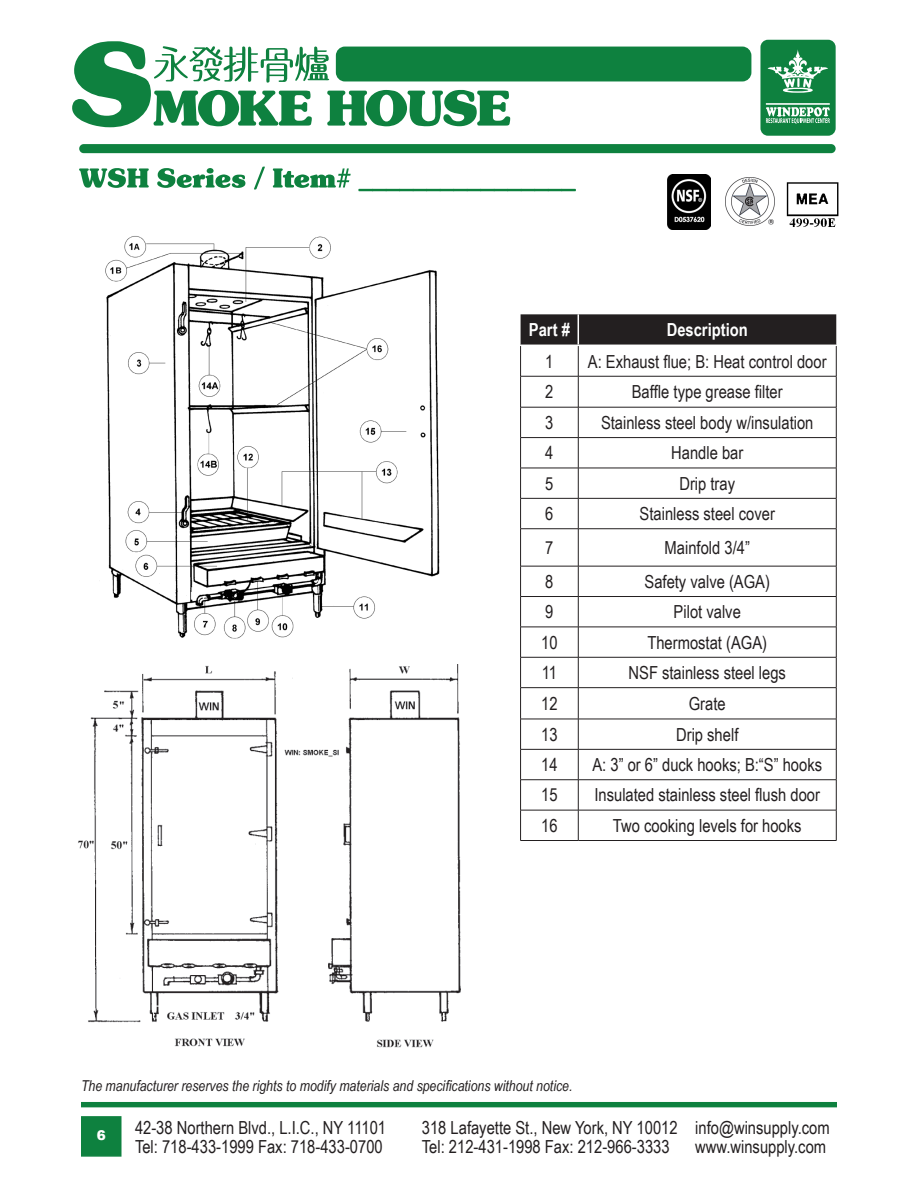
<style>
.page{position:relative;width:918px;height:1188px;background:#fff}
.page>*{position:absolute;margin:0;border:0;box-sizing:border-box;transform-origin:0 0}
.table-body{font:18px "Arial Narrow";color:#231f20}
._02_GUTS_2_0_Body_Te{font:18px "Arial Narrow";color:#231f20}
.table-head{font:700 18px "Arial Narrow";color:#fff}
._04_GUTS_4_1_Captain{font:italic 15px "Arial Narrow";color:#231f20}
.t1{font:900 13.5px "Arial";color:#fff}
</style>
<div class="page">
<div style="left:81px;top:1116px;width:41px;height:41px;background:#0e813f;border:2px solid #0e813f"></div>
<div style="left:81px;top:1102px;width:756px;height:5px;background:#0e813f"></div>
<img style="left:78px;top:665px;width:383px;height:383px">
<img style="left:105px;top:236px;width:335px;height:403px">
<svg style="left:521px;top:314px;width:315px;height:31px;background:#292526"></svg>
<svg style="left:521px;top:346px;width:315px;height:494px"></svg>
<hr style="left:578px;top:314px;width:1px;height:31px;background:#fff">
<hr style="left:520px;top:346px;width:1px;height:30px;background:#231f20">
<hr style="left:578px;top:346px;width:1px;height:30px;background:#231f20">
<hr style="left:836px;top:346px;width:1px;height:30px;background:#231f20">
<hr style="left:520px;top:376px;width:58px;height:1px;background:#231f20">
<hr style="left:520px;top:376px;width:1px;height:31px;background:#231f20">
<hr style="left:578px;top:376px;width:258px;height:1px;background:#231f20">
<hr style="left:578px;top:376px;width:1px;height:31px;background:#231f20">
<hr style="left:836px;top:376px;width:1px;height:31px;background:#231f20">
<hr style="left:520px;top:407px;width:58px;height:1px;background:#231f20">
<hr style="left:520px;top:407px;width:1px;height:30px;background:#231f20">
<hr style="left:578px;top:407px;width:258px;height:1px;background:#231f20">
<hr style="left:578px;top:407px;width:1px;height:30px;background:#231f20">
<hr style="left:836px;top:407px;width:1px;height:30px;background:#231f20">
<hr style="left:520px;top:437px;width:58px;height:1px;background:#231f20">
<hr style="left:520px;top:438px;width:1px;height:30px;background:#231f20">
<hr style="left:578px;top:437px;width:258px;height:1px;background:#231f20">
<hr style="left:578px;top:438px;width:1px;height:30px;background:#231f20">
<hr style="left:836px;top:438px;width:1px;height:30px;background:#231f20">
<hr style="left:520px;top:468px;width:58px;height:1px;background:#231f20">
<hr style="left:520px;top:468px;width:1px;height:30px;background:#231f20">
<hr style="left:578px;top:468px;width:258px;height:1px;background:#231f20">
<hr style="left:578px;top:468px;width:1px;height:30px;background:#231f20">
<hr style="left:836px;top:468px;width:1px;height:30px;background:#231f20">
<hr style="left:520px;top:498px;width:58px;height:1px;background:#231f20">
<hr style="left:520px;top:499px;width:1px;height:30px;background:#231f20">
<hr style="left:578px;top:498px;width:258px;height:1px;background:#231f20">
<hr style="left:578px;top:499px;width:1px;height:30px;background:#231f20">
<hr style="left:836px;top:499px;width:1px;height:30px;background:#231f20">
<hr style="left:520px;top:528px;width:58px;height:1px;background:#231f20">
<hr style="left:520px;top:529px;width:1px;height:37px;background:#231f20">
<hr style="left:578px;top:528px;width:258px;height:1px;background:#231f20">
<hr style="left:578px;top:529px;width:1px;height:37px;background:#231f20">
<hr style="left:836px;top:529px;width:1px;height:37px;background:#231f20">
<hr style="left:520px;top:566px;width:58px;height:1px;background:#231f20">
<hr style="left:520px;top:566px;width:1px;height:30px;background:#231f20">
<hr style="left:578px;top:566px;width:258px;height:1px;background:#231f20">
<hr style="left:578px;top:566px;width:1px;height:30px;background:#231f20">
<hr style="left:836px;top:566px;width:1px;height:30px;background:#231f20">
<hr style="left:520px;top:596px;width:58px;height:1px;background:#231f20">
<hr style="left:520px;top:597px;width:1px;height:30px;background:#231f20">
<hr style="left:578px;top:596px;width:258px;height:1px;background:#231f20">
<hr style="left:578px;top:597px;width:1px;height:30px;background:#231f20">
<hr style="left:836px;top:597px;width:1px;height:30px;background:#231f20">
<hr style="left:520px;top:627px;width:58px;height:1px;background:#231f20">
<hr style="left:520px;top:627px;width:1px;height:30px;background:#231f20">
<hr style="left:578px;top:627px;width:258px;height:1px;background:#231f20">
<hr style="left:578px;top:627px;width:1px;height:30px;background:#231f20">
<hr style="left:836px;top:627px;width:1px;height:30px;background:#231f20">
<hr style="left:520px;top:657px;width:58px;height:1px;background:#231f20">
<hr style="left:520px;top:657px;width:1px;height:30px;background:#231f20">
<hr style="left:578px;top:657px;width:258px;height:1px;background:#231f20">
<hr style="left:578px;top:657px;width:1px;height:30px;background:#231f20">
<hr style="left:836px;top:657px;width:1px;height:30px;background:#231f20">
<hr style="left:520px;top:687px;width:58px;height:1px;background:#231f20">
<hr style="left:520px;top:688px;width:1px;height:31px;background:#231f20">
<hr style="left:578px;top:687px;width:258px;height:1px;background:#231f20">
<hr style="left:578px;top:688px;width:1px;height:31px;background:#231f20">
<hr style="left:836px;top:688px;width:1px;height:31px;background:#231f20">
<hr style="left:520px;top:719px;width:58px;height:1px;background:#231f20">
<hr style="left:520px;top:719px;width:1px;height:30px;background:#231f20">
<hr style="left:578px;top:719px;width:258px;height:1px;background:#231f20">
<hr style="left:578px;top:719px;width:1px;height:30px;background:#231f20">
<hr style="left:836px;top:719px;width:1px;height:30px;background:#231f20">
<hr style="left:520px;top:749px;width:58px;height:1px;background:#231f20">
<hr style="left:520px;top:750px;width:1px;height:30px;background:#231f20">
<hr style="left:578px;top:749px;width:258px;height:1px;background:#231f20">
<hr style="left:578px;top:750px;width:1px;height:30px;background:#231f20">
<hr style="left:836px;top:750px;width:1px;height:30px;background:#231f20">
<hr style="left:520px;top:779px;width:58px;height:1px;background:#231f20">
<hr style="left:520px;top:780px;width:1px;height:30px;background:#231f20">
<hr style="left:578px;top:779px;width:258px;height:1px;background:#231f20">
<hr style="left:578px;top:780px;width:1px;height:30px;background:#231f20">
<hr style="left:836px;top:780px;width:1px;height:30px;background:#231f20">
<hr style="left:520px;top:810px;width:58px;height:1px;background:#231f20">
<hr style="left:520px;top:810px;width:1px;height:30px;background:#231f20">
<hr style="left:578px;top:810px;width:258px;height:1px;background:#231f20">
<hr style="left:578px;top:810px;width:1px;height:30px;background:#231f20">
<hr style="left:836px;top:810px;width:1px;height:30px;background:#231f20">
<hr style="left:520px;top:840px;width:58px;height:1px;background:#231f20">
<hr style="left:578px;top:840px;width:258px;height:1px;background:#231f20">
<div style="left:79px;top:144px;width:757px;height:9px;background:#0e813f;border-radius:5px"></div>
<div style="left:760px;top:40px;width:76px;height:96px;background:#0e813f;border-radius:7px"></div>
<svg style="left:768px;top:50px;width:60px;height:43px"></svg>
<hr style="left:766px;top:103px;width:64px;height:2px;background:#fff">
<svg style="left:766px;top:107px;width:64px;height:17px"></svg>
<svg style="left:79px;top:168px;width:70px;height:20px"></svg>
<svg style="left:157px;top:168px;width:88px;height:20px"></svg>
<svg style="left:254px;top:167px;width:11px;height:22px"></svg>
<svg style="left:273px;top:168px;width:78px;height:20px"></svg>
<svg style="left:358px;top:189px;width:218px;height:2px"></svg>
<div style="left:336px;top:47px;width:415px;height:34px;background:#0e813f;border-radius:9px"></div>
<svg style="left:72px;top:41px;width:438px;height:86px"></svg>
<img style="left:786px;top:182px;width:53px;height:45px">
<img style="left:726px;top:177px;width:48px;height:48px">
<img style="left:667px;top:174px;width:43px;height:55px">
<p class="table-head" style="left:529px;top:316px;width:43px">Part #</p>
<p class="table-head" style="left:667px;top:316px;width:83px">Description</p>
<p class="table-body" style="left:545px;top:348px;width:10px">1</p>
<p class="table-body" style="left:588px;top:348px;width:240px">A: Exhaust flue; B: Heat control door</p>
<p class="table-body" style="left:545px;top:379px;width:10px">2</p>
<p class="table-body" style="left:632px;top:379px;width:152px">Baffle type grease filter</p>
<p class="table-body" style="left:545px;top:409px;width:10px">3</p>
<p class="table-body" style="left:601px;top:409px;width:214px">Stainless steel body w/insulation</p>
<p class="table-body" style="left:545px;top:440px;width:10px">4</p>
<p class="table-body" style="left:671px;top:440px;width:74px">Handle bar</p>
<p class="table-body" style="left:545px;top:470px;width:10px">5</p>
<p class="table-body" style="left:679px;top:470px;width:57px">Drip tray</p>
<p class="table-body" style="left:545px;top:501px;width:10px">6</p>
<p class="table-body" style="left:640px;top:501px;width:137px">Stainless steel cover</p>
<p class="table-body" style="left:545px;top:534px;width:10px">7</p>
<p class="table-body" style="left:665px;top:534px;width:87px">Mainfold 3/4”</p>
<p class="table-body" style="left:545px;top:568px;width:10px">8</p>
<p class="table-body" style="left:645px;top:568px;width:127px">Safety valve (AGA)</p>
<p class="table-body" style="left:545px;top:599px;width:10px">9</p>
<p class="table-body" style="left:674px;top:599px;width:69px">Pilot valve</p>
<p class="table-body" style="left:541px;top:629px;width:18px">10</p>
<p class="table-body" style="left:647px;top:629px;width:121px">Thermostat (AGA)</p>
<p class="table-body" style="left:542px;top:659px;width:17px">11</p>
<p class="table-body" style="left:629px;top:659px;width:159px">NSF stainless steel legs</p>
<p class="table-body" style="left:541px;top:690px;width:18px">12</p>
<p class="table-body" style="left:689px;top:690px;width:38px">Grate</p>
<p class="table-body" style="left:541px;top:721px;width:18px">13</p>
<p class="table-body" style="left:676px;top:721px;width:64px">Drip shelf</p>
<p class="table-body" style="left:541px;top:752px;width:18px">14</p>
<p class="table-body" style="left:592px;top:752px;width:231px">A: 3” or 6” duck hooks; B:“S” hooks</p>
<p class="table-body" style="left:541px;top:782px;width:18px">15</p>
<p class="table-body" style="left:594px;top:782px;width:227px">Insulated stainless steel flush door</p>
<p class="table-body" style="left:541px;top:812px;width:18px">16</p>
<p class="table-body" style="left:613px;top:812px;width:190px">Two cooking levels for hooks</p>
<p class="_04_GUTS_4_1_Captain" style="left:81px;top:1076px;width:493px">The manufacturer reserves the rights to modify materials and specifications without notice.</p>
<p class="_02_GUTS_2_0_Body_Te" style="left:135px;top:1114px;width:253px">42-38 Northern Blvd., L.I.C., NY 11101</p>
<p class="_02_GUTS_2_0_Body_Te" style="left:135px;top:1134px;width:249px">Tel: 718-433-1999 Fax: 718-433-0700</p>
<p class="_02_GUTS_2_0_Body_Te" style="left:422px;top:1114px;width:257px">318 Lafayette St., New York, NY 10012</p>
<p class="_02_GUTS_2_0_Body_Te" style="left:422px;top:1134px;width:249px">Tel: 212-431-1998 Fax: 212-966-3333</p>
<p class="t1" style="left:97px;top:1126px;width:11px">6</p>
<p class="_02_GUTS_2_0_Body_Te" style="left:695px;top:1114px;width:136px">info@winsupply.com</p>
<p class="_02_GUTS_2_0_Body_Te" style="left:695px;top:1134px;width:132px">www.winsupply.com</p>
</div>
